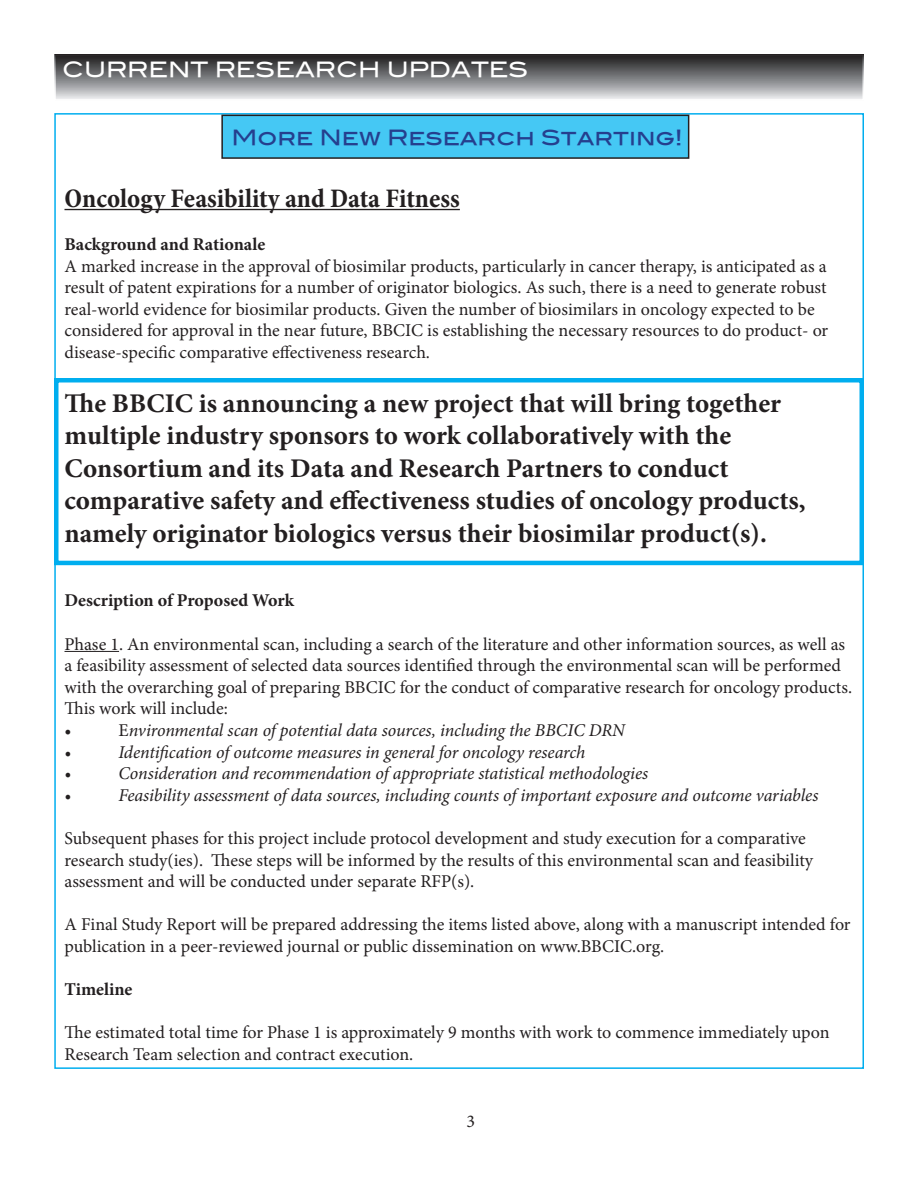
<style>
.page{position:relative;width:918px;height:1188px;background:#fff}
.page>*{position:absolute;margin:0;border:0;box-sizing:border-box;transform-origin:0 0}
.t1{font:700 27px/32.4px "Minion Pro";color:#231f20}
.t2{font:700 condensed 27px "Minion Pro";color:#231f20}
.t3{font:21px "Blair Md ITCTT Medium";color:#253f8e}
.t4{font:21px "Blair Md ITCTT Medium";color:#fff}
.t5{font:18px/21.6px "Minion Pro";color:#231f20}
.t6{font:italic 18px "Minion Pro";letter-spacing:-.01em;color:#231f20}
.t7{font:700 18px "Minion Pro";color:#231f20}
.s1{font-style:normal}
</style>
<div class="page">
<div style="left:55px;top:55px;width:808px;height:45px;background:linear-gradient(to bottom,#191819,#e5e7ea)"></div>
<div style="left:54px;top:54px;width:810px;height:47px;border:2px solid #fff"></div>
<div style="left:222px;top:115px;width:467px;height:43px;background:#45c8f4"></div>
<div style="left:221px;top:115px;width:468px;height:44px;border:2px solid #231f20"></div>
<hr style="left:64px;top:209px;width:396px;height:1px;background:#231f20">
<hr style="left:64px;top:651px;width:55px;height:1px;background:#231f20">
<div style="left:54px;top:378px;width:810px;height:187px;border:4px solid #00aeef"></div>
<p class="t4" style="left:62px;top:53px;width:468px">CURRENT RESEARCH UPDATES</p>
<p class="t3" style="left:232px;top:121px;width:453px">More New Research Starting!</p>
<p class="t2" style="left:64px;top:180px;width:397px">Oncology Feasibility and Data Fitness</p>
<p class="t7" style="left:64px;top:232px;width:202px">Background and Rationale</p>
<p class="t5" style="left:64px;top:255px;width:765px">A marked increase in the approval of biosimilar products, particularly in cancer therapy, is anticipated as a result of patent expirations for a number of originator biologics. As such, there is a need to generate robust real-world evidence for biosimilar products. Given the number of biosimilars in oncology expected to be considered for approval in the near future, BBCIC is establishing the necessary resources to do product- or disease-specific comparative effectiveness research.</p>
<p class="t1" style="left:64px;top:387px;width:743px">The BBCIC is announcing a new project that will bring together multiple industry sponsors to work collaboratively with the Consortium and its Data and Research Partners to conduct comparative safety and effectiveness studies of oncology products, namely originator biologics versus their biosimilar product(s).</p>
<p class="t7" style="left:64px;top:588px;width:231px">Description of Proposed Work</p>
<p class="t5" style="left:64px;top:633px;width:789px">Phase 1. An environmental scan, including a search of the literature and other information sources, as well as a feasibility assessment of selected data sources identified through the environmental scan will be performed with the overarching goal of preparing BBCIC for the conduct of comparative research for oncology products.<br>This work will include:</p>
<p class="t5" style="left:64px;top:720px;width:9px">•</p>
<p class="t6" style="left:118px;top:718px;width:508px"><span class="s1">E</span>nvironmental scan of potential data sources, including the BBCIC DRN</p>
<p class="t6" style="left:64px;top:740px;width:8px">•</p>
<p class="t6" style="left:118px;top:740px;width:468px">Identification of outcome measures in general for oncology research</p>
<p class="t6" style="left:64px;top:761px;width:8px">•</p>
<p class="t6" style="left:118px;top:761px;width:531px">Consideration and recommendation of appropriate statistical methodologies</p>
<p class="t6" style="left:64px;top:783px;width:8px">•</p>
<p class="t6" style="left:118px;top:783px;width:701px">Feasibility assessment of data sources, including counts of important exposure and outcome variables</p>
<p class="t5" style="left:64px;top:828px;width:750px">Subsequent phases for this project include protocol development and study execution for a comparative research study(ies). These steps will be informed by the results of this environmental scan and feasibility assessment and will be conducted under separate RFP(s).</p>
<p class="t5" style="left:64px;top:914px;width:788px">A Final Study Report will be prepared addressing the items listed above, along with a manuscript intended for publication in a peer-reviewed journal or public dissemination on www.BBCIC.org.</p>
<p class="t7" style="left:64px;top:977px;width:69px">Timeline</p>
<p class="t5" style="left:64px;top:1022px;width:767px">The estimated total time for Phase 1 is approximately 9 months with work to commence immediately upon<br>Research Team selection and contract execution.</p>
<p class="t5" style="left:466px;top:1110px;width:10px">3</p>
</div>
